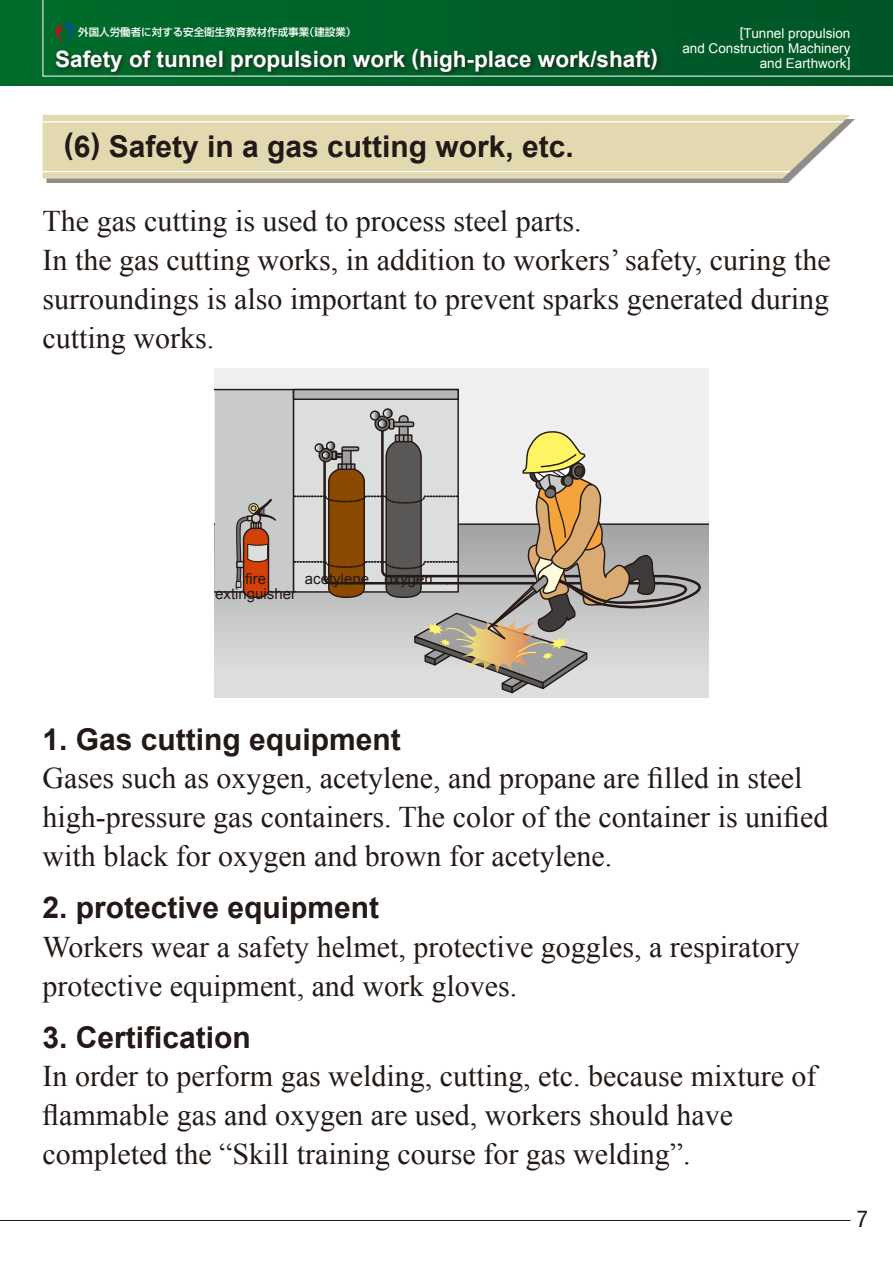
<style>
.page{position:relative;width:893px;height:1263px;background:#fff}
.page>*{position:absolute;margin:0;border:0;box-sizing:border-box;transform-origin:0 0}
.t1{font:30px/39px "Times New Roman";color:#231916}
.t2{font:700 30px "Arial";color:#231916}
.t3{font:condensed 23.4px "Helvetica Neue LT Std";color:#231916}
.t4{font:700 22.5px "Arial";color:#fff}
.t5{font:15px/15px "Arial";color:#231916;text-align:center}
.t6{font:13.5px/15px "Arial";color:#fff;text-align:right}
.t7{font:500 10.5px "Shin Go Pro";color:#fff}
</style>
<div class="page">
<hr style="left:0;top:1220px;width:850px;height:1px;background:#231916">
<div style="left:0;top:0;width:893px;height:85px;background:linear-gradient(to right,#006c2c,#005526)"></div>
<svg style="left:0;top:0;width:1px;height:77px"></svg>
<svg style="left:42px;top:0;width:851px;height:77px;background:#015f29"></svg>
<div style="left:215px;top:368px;width:494px;height:179px;background:#efeff0"></div>
<svg style="left:215px;top:389px;width:494px;height:309px"></svg>
<div style="left:560px;top:476px;width:9px;height:10px;border:1px solid #231916;border-radius:50%"></div>
<div style="left:563px;top:475px;width:10px;height:11px;background:#727272;border-radius:50%"></div>
<div style="left:563px;top:475px;width:10px;height:12px;border:1px solid #231916;border-radius:50%"></div>
<div style="left:54px;top:46px;width:609px;height:31px;background:#231916;opacity:.75"></div>
<svg style="left:56px;top:21px;width:17px;height:20px"></svg>
<div style="left:47px;top:119px;width:808px;height:64px;background:#231916;opacity:.5"></div>
<svg style="left:43px;top:115px;width:807px;height:64px;background:#e2d9b2"></svg>
<svg style="left:43px;top:121px;width:801px;height:1px"></svg>
<svg style="left:43px;top:171px;width:748px;height:1px"></svg>
<p class="t7" style="left:78px;top:23px;width:280px">外国人労働者に対する安全衛生教育教材作成事業（建設業）</p>
<p class="t6" style="left:682px;top:26px;width:170px">[Tunnel propulsion<br>and Construction Machinery</p>
<p class="t4" style="left:55px;top:44px;width:604px">Safety of tunnel propulsion work (high-place work/shaft)</p>
<p class="t6" style="left:760px;top:56px;width:92px">and Earthwork]</p>
<p class="t2" style="left:64px;top:127px;width:512px">(6) Safety in a gas cutting work, etc.</p>
<p class="t1" style="left:43px;top:201px;width:790px">The gas cutting is used to process steel parts.<br>In the gas cutting works, in addition to workers’ safety, curing the surroundings is also important to prevent sparks generated during cutting works.</p>
<p class="t5" style="left:215px;top:571px;width:82px">fire extinguisher</p>
<p class="t5" style="left:305px;top:571px;width:130px">acetylene oxygen</p>
<p class="t2" style="left:43px;top:719px;width:360px">1. Gas cutting equipment</p>
<p class="t1" style="left:43px;top:758px;width:787px">Gases such as oxygen, acetylene, and propane are filled in steel high-pressure gas containers. The color of the container is unified with black for oxygen and brown for acetylene.</p>
<p class="t2" style="left:43px;top:888px;width:338px">2. protective equipment</p>
<p class="t1" style="left:43px;top:926px;width:759px">Workers wear a safety helmet, protective goggles, a respiratory protective equipment, and work gloves.</p>
<p class="t2" style="left:43px;top:1017px;width:210px">3. Certification</p>
<p class="t1" style="left:43px;top:1056px;width:776px">In order to perform gas welding, cutting, etc. because mixture of flammable gas and oxygen are used, workers should have completed the “Skill training course for gas welding”.</p>
<p class="t3" style="left:857px;top:1205px;width:13px">7</p>
</div>
